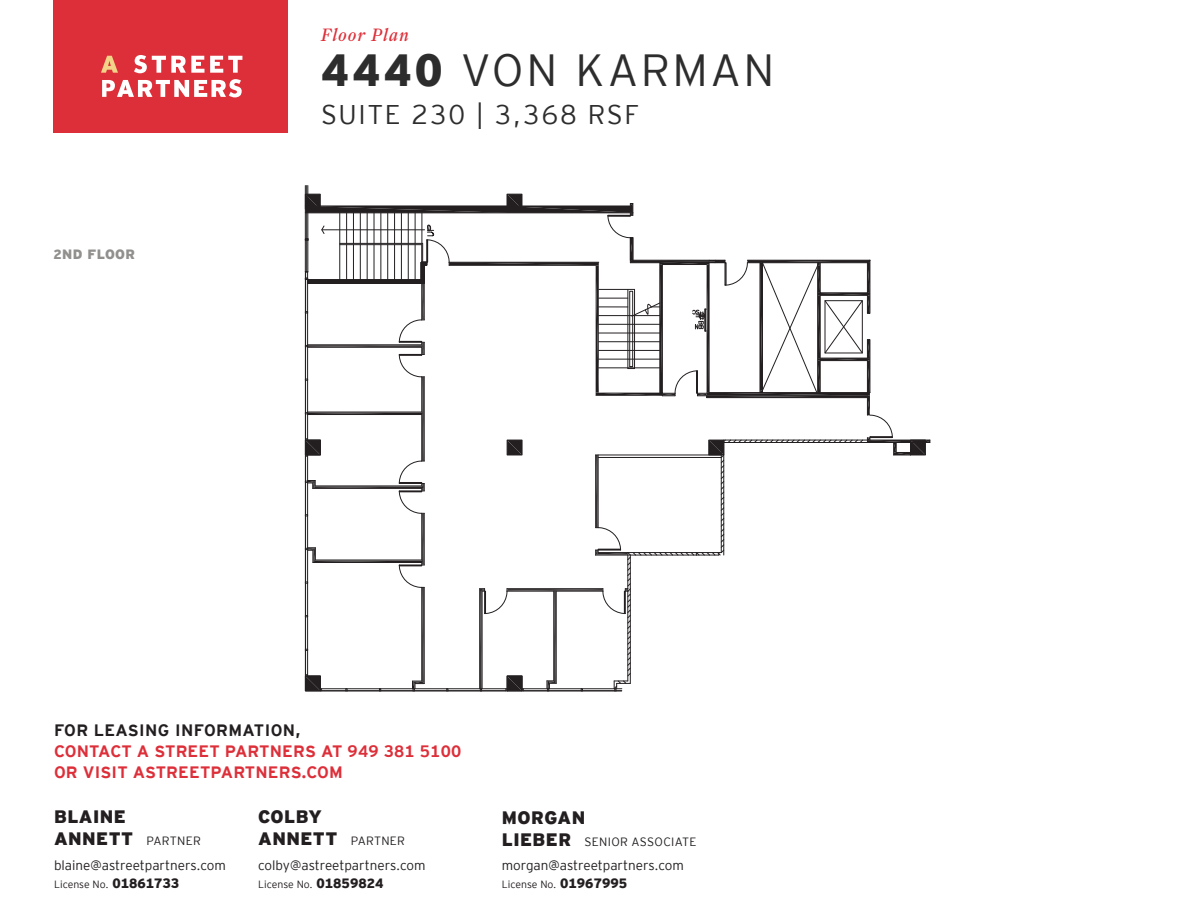
<style>
.page{position:relative;width:1188px;height:918px;background:#fff}
.page>*{position:absolute;margin:0;border:0;box-sizing:border-box;transform-origin:0 0}
.t1{font:45px "Interstate Mono Lgt";letter-spacing:.055em;color:#2c2d2c}
.t2{font:27px "Interstate Mono Lgt";letter-spacing:.06em;color:#2c2d2c}
.t3{font:900 18px "Interstate Mono";letter-spacing:.025em;color:#231f20}
.t4{font:italic 18px "Farnham Display";letter-spacing:.07em;color:#dd2f39}
.t5{font:700 16.5px/21px "Interstate Mono";letter-spacing:.01em;color:#dd2f39}
.t6{font:700 16.5px "Interstate Mono";letter-spacing:.025em;color:#231f20}
.t7{font:13.5px "Interstate Mono Lgt";color:#231f20}
.t8{font:900 13.5px "Interstate Mono";letter-spacing:.025em;color:#91908e}
.t9{font:12px "Interstate Mono Lgt";letter-spacing:.025em;color:#231f20}
.t10{font:10.5px "Interstate Mono Lgt";color:#231f20}
.s1{font-family:"Interstate Mono";font-weight:900}
.s2{font-family:"Interstate Mono";font-weight:900;font-size:18px}
.s3{font-family:"Interstate Mono";font-weight:900;font-size:13.5px}
</style>
<div class="page">
<div style="left:53px;top:0;width:235px;height:132px;background:#dd2f39"></div>
<svg style="left:101px;top:56px;width:17px;height:17px"></svg>
<svg style="left:210px;top:56px;width:32px;height:17px"></svg>
<svg style="left:134px;top:55px;width:70px;height:18px"></svg>
<svg style="left:102px;top:79px;width:140px;height:18px"></svg>
<hr style="left:308px;top:186px;width:1px;height:86px;background:#231f20">
<hr style="left:305px;top:186px;width:1px;height:86px;background:#231f20">
<hr style="left:306px;top:186px;width:1px;height:86px;background:#231f20">
<svg style="left:305px;top:194px;width:626px;height:498px"></svg>
<p class="t8" style="left:53px;top:247px;width:83px">2ND FLOOR</p>
<p class="t4" style="left:321px;top:24px;width:89px">Floor Plan</p>
<p class="t1" style="left:321px;top:45px;width:455px"><span class="s1">4440</span> VON KARMAN</p>
<p class="t2" style="left:321px;top:99px;width:320px">SUITE 230 | 3,368 RSF</p>
<p class="t6" style="left:54px;top:721px;width:248px">FOR LEASING INFORMATION,</p>
<p class="t5" style="left:54px;top:740px;width:409px">CONTACT A STREET PARTNERS AT 949 381 5100<br>OR VISIT ASTREETPARTNERS.COM</p>
<p class="t3" style="left:258px;top:807px;width:65px">COLBY</p>
<p class="t9" style="left:258px;top:834px;width:148px"><span class="s2">ANNETT</span> PARTNER</p>
<p class="t7" style="left:258px;top:858px;width:169px">colby@astreetpartners.com</p>
<p class="t10" style="left:258px;top:878px;width:127px">License No. <span class="s3">01859824</span></p>
<h3 class="t3" style="left:54px;top:807px;width:73px">BLAINE</h3>
<p class="t9" style="left:54px;top:834px;width:148px"><span class="s2">ANNETT</span> PARTNER</p>
<p class="t7" style="left:54px;top:858px;width:174px">blaine@astreetpartners.com</p>
<p class="t10" style="left:54px;top:878px;width:127px">License No. <span class="s3">01861733</span></p>
<p class="t3" style="left:502px;top:807px;width:85px">MORGAN</p>
<p class="t9" style="left:502px;top:835px;width:196px"><span class="s2">LIEBER</span> SENIOR ASSOCIATE</p>
<p class="t7" style="left:502px;top:858px;width:184px">morgan@astreetpartners.com</p>
<p class="t10" style="left:502px;top:879px;width:127px">License No. <span class="s3">01967995</span></p>
</div>
